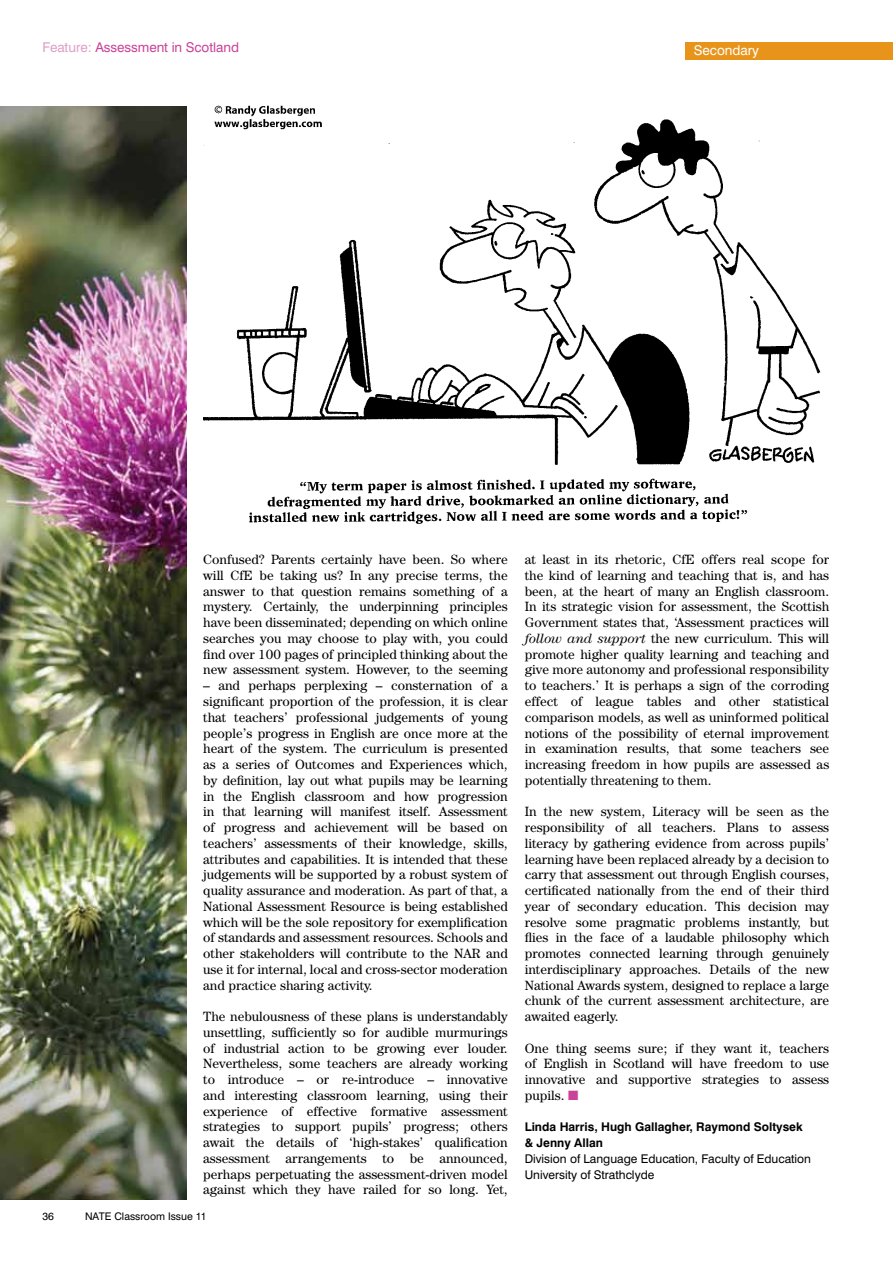
<style>
.page{position:relative;width:893px;height:1263px;background:#fff}
.page>*{position:absolute;margin:0;border:0;box-sizing:border-box;transform-origin:0 0}
.t1{font:13.5px/15.8px "Century IT Cby BT";color:#000;text-align:justify}
.t2{font:13.5px "Swiss 721 BT";letter-spacing:-.005em;color:#ca4398}
.t3{font:13.5px "Swiss 721 BT";letter-spacing:-.005em;color:#fff}
.t4{font:12px/15.8px "Swiss 721 BT";color:#000}
.t5{font:700 12px/15.8px "Swiss 721 BT";color:#000}
.t6{font:10.5px "Swiss 721 BT";color:#000}
.s1{color:#df9fc7}
.s2{font-style:italic}
.s3{color:#ca4398}
</style>
<div class="page">
<div style="left:685px;top:43px;width:208px;height:17px;background:#e8941a"></div>
<img style="left:203px;top:105px;width:618px;height:419px">
<img style="left:0;top:106px;width:186px;height:1093px">
<p class="t2" style="left:43px;top:39px;width:198px"><span class="s1">Feature:</span> Assessment in Scotland</p>
<p class="t3" style="left:694px;top:42px;width:66px">Secondary</p>
<p class="t1" style="left:203px;top:551px;width:306px">Confused? Parents certainly have been. So where will CfE be taking us? In any precise terms, the answer to that question remains something of a mystery. Certainly, the underpinning principles have been disseminated; depending on which online searches you may choose to play with, you could find over 100 pages of principled thinking about the new assessment system. However, to the seeming</p>
<p class="t1" style="left:203px;top:677px;width:306px">– and perhaps perplexing – consternation of a significant proportion of the profession, it is clear that teachers’ professional judgements of young people’s progress in English are once more at the heart of the system. The curriculum is presented as a series of Outcomes and Experiences which, by definition, lay out what pupils may be learning in the English classroom and how progression in that learning will manifest itself. Assessment of progress and achievement will be based on teachers’ assessments of their knowledge, skills, attributes and capabilities. It is intended that these judgements will be supported by a robust system of quality assurance and moderation. As part of that, a National Assessment Resource is being established which will be the sole repository for exemplification of standards and assessment resources. Schools and other stakeholders will contribute to the NAR and use it for internal, local and cross-sector moderation and practice sharing activity.</p>
<p class="t1" style="left:203px;top:1008px;width:306px">The nebulousness of these plans is understandably unsettling, sufficiently so for audible murmurings of industrial action to be growing ever louder.<br>Nevertheless, some teachers are already working to introduce – or re-introduce – innovative and interesting classroom learning, using their experience of effective formative assessment strategies to support pupils’ progress; others await the details of ‘high-stakes’ qualification assessment arrangements to be announced, perhaps perpetuating the assessment-driven model against which they have railed for so long. Yet,</p>
<p class="t6" style="left:43px;top:1209px;width:13px">36</p>
<p class="t6" style="left:85px;top:1209px;width:123px">NATE Classroom Issue 11</p>
<p class="t1" style="left:525px;top:551px;width:306px">at least in its rhetoric, CfE offers real scope for the kind of learning and teaching that is, and has been, at the heart of many an English classroom.<br>In its strategic vision for assessment, the Scottish Government states that, ‘Assessment practices will <span class="s2">follow and support</span> the new curriculum. This will promote higher quality learning and teaching and give more autonomy and professional responsibility to teachers.’ It is perhaps a sign of the corroding effect of league tables and other statistical comparison models, as well as uninformed political notions of the possibility of eternal improvement in examination results, that some teachers see increasing freedom in how pupils are assessed as potentially threatening to them.</p>
<p class="t1" style="left:525px;top:803px;width:306px">In the new system, Literacy will be seen as the responsibility of all teachers. Plans to assess literacy by gathering evidence from across pupils’ learning have been replaced already by a decision to carry that assessment out through English courses, certificated nationally from the end of their third year of secondary education. This decision may resolve some pragmatic problems instantly, but flies in the face of a laudable philosophy which promotes connected learning through genuinely interdisciplinary approaches. Details of the new National Awards system, designed to replace a large chunk of the current assessment architecture, are awaited eagerly.</p>
<p class="t1" style="left:525px;top:1040px;width:306px">One thing seems sure; if they want it, teachers of English in Scotland will have freedom to use innovative and supportive strategies to assess pupils. <span class="s3">■</span></p>
<p class="t5" style="left:525px;top:1119px;width:279px">Linda Harris, Hugh Gallagher, Raymond Soltysek &amp; Jenny Allan</p>
<p class="t4" style="left:525px;top:1150px;width:288px">Division of Language Education, Faculty of Education<br>University of Strathclyde</p>
</div>
